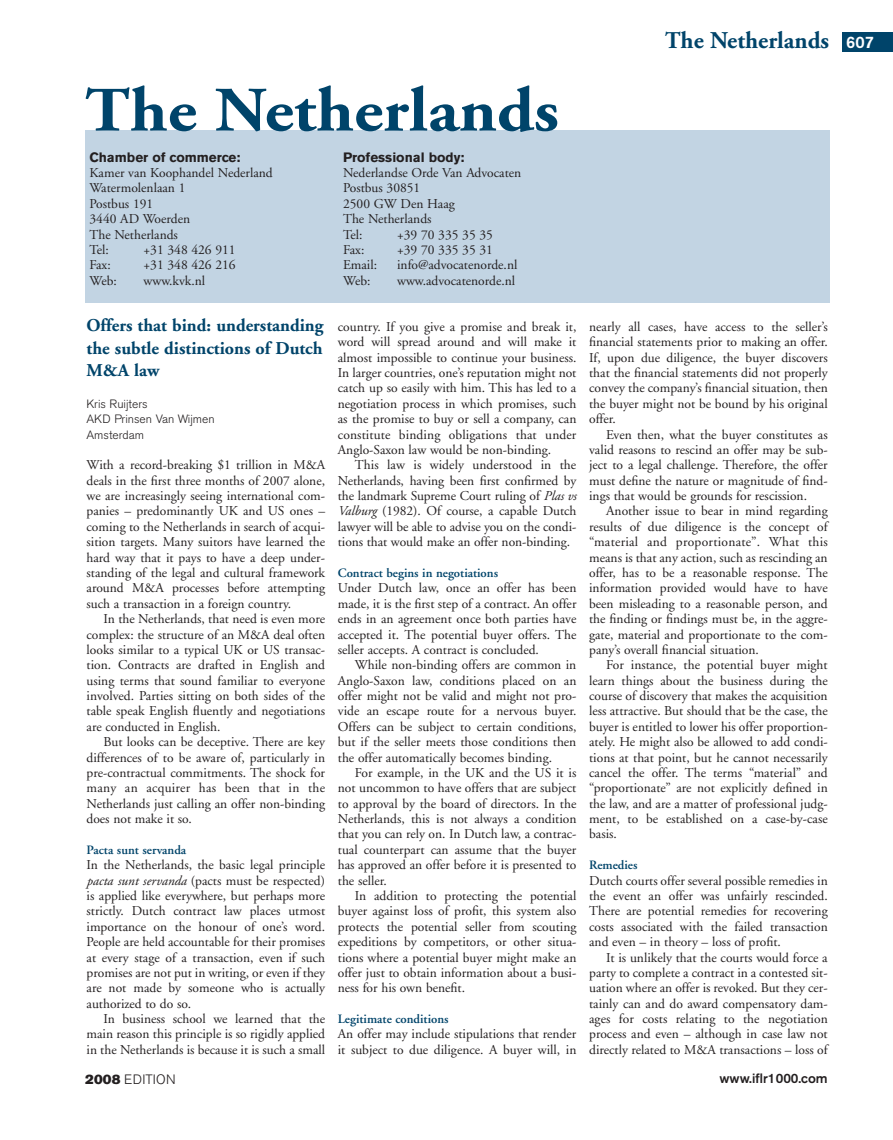
<style>
.page{position:relative;width:893px;height:1140px;background:#fff}
.page>*{position:absolute;margin:0;border:0;box-sizing:border-box;transform-origin:0 0}
.t1{font:700 63px "Adobe Garamond";color:#00446a;scale:1.1 1}
.t2{font:700 24px "Adobe Garamond";color:#00446a}
.t3{font:700 18px/22.5px "Adobe Garamond";color:#00446a;text-align:justify}
.t4{font:13.5px/15.5px "Adobe Garamond";color:#231f20;text-align:justify}
.t5{font:700 13.5px "Akzidenz Grotesk BE";color:#231f20}
.t6{font:500 13.5px "Akzidenz Grotesk BE";color:#231f20}
.t7{font:300 13.5px "Akzidenz Grotesk BE";letter-spacing:.02em;color:#231f20}
.t8{font:600 12.75px "Adobe Garamond";color:#00446a}
.t9{font:300 12px/15.3px "Akzidenz Grotesk BE";color:#231f20}
.s1{font-family:"Akzidenz Grotesk BE";font-weight:500;font-size:16.5px;color:#fff}
.s2{font-style:italic}
.s3{font-family:"Akzidenz Grotesk BE Super";font-weight:400}
</style>
<div class="page">
<div style="left:842px;top:32px;width:51px;height:19px;background:#00446a"></div>
<div style="left:85px;top:131px;width:744px;height:172px;background:#c2d4e3"></div>
<h2 class="t2" style="left:665px;top:31px;width:210px">The Netherlands <span class="s1">607</span></h2>
<h1 class="t1" style="left:85px;top:85px;width:432px">The Netherlands</h1>
<p class="t5" style="left:90px;top:152px;width:152px">Chamber of commerce:</p>
<p class="t4" style="left:90px;top:166px;width:185px;text-align:left">Kamer van Koophandel Nederland<br>Watermolenlaan 1<br>Postbus 191<br>3440 AD Woerden<br>The Netherlands<br>Tel:</p>
<p class="t4" style="left:144px;top:243px;width:94px">+31 348 426 911</p>
<p class="t4" style="left:90px;top:258px;width:23px">Fax:</p>
<p class="t4" style="left:144px;top:258px;width:94px">+31 348 426 216</p>
<p class="t4" style="left:90px;top:274px;width:29px">Web:</p>
<p class="t4" style="left:144px;top:274px;width:63px">www.kvk.nl</p>
<p class="t5" style="left:343px;top:152px;width:123px">Professional body:</p>
<p class="t4" style="left:343px;top:166px;width:180px;text-align:left">Nederlandse Orde Van Advocaten<br>Postbus 30851<br>2500 GW Den Haag<br>The Netherlands<br>Tel:</p>
<p class="t4" style="left:397px;top:228px;width:97px">+39 70 335 35 35</p>
<p class="t4" style="left:343px;top:243px;width:23px">Fax:</p>
<p class="t4" style="left:397px;top:243px;width:97px">+39 70 335 35 31</p>
<p class="t4" style="left:343px;top:258px;width:36px">Email:</p>
<p class="t4" style="left:397px;top:258px;width:122px">info@advocatenorde.nl</p>
<p class="t4" style="left:343px;top:274px;width:29px">Web:</p>
<p class="t4" style="left:397px;top:274px;width:120px">www.advocatenorde.nl</p>
<h3 class="t3" style="left:87px;top:316px;width:238px">Offers that bind: understanding the subtle distinctions of Dutch M&amp;A law</h3>
<p class="t9" style="left:87px;top:397px;width:130px">Kris Ruijters<br>AKD Prinsen Van Wijmen<br>Amsterdam</p>
<p class="t4" style="left:87px;top:458px;width:240px">With a record-breaking $1 trillion in M&amp;A deals in the first three months of 2007 alone, we are increasingly seeing international com&shy;panies – predominantly UK and US ones – coming to the Netherlands in search of acqui&shy;sition targets. Many suitors have learned the hard way that it pays to have a deep under&shy;standing of the legal and cultural framework around M&amp;A processes before attempting such a transaction in a foreign country.</p>
<p class="t4" style="left:87px;top:612px;width:240px;text-indent:17px">In the Netherlands, that need is even more complex: the structure of an M&amp;A deal often looks similar to a typical UK or US transac&shy;tion. Contracts are drafted in English and using terms that sound familiar to everyone involved. Parties sitting on both sides of the table speak English fluently and negotiations are conducted in English.</p>
<p class="t4" style="left:87px;top:735px;width:240px;text-indent:17px">But looks can be deceptive. There are key differences of to be aware of, particularly in pre-contractual commitments. The shock for many an acquirer has been that in the Netherlands just calling an offer non-binding does not make it so.</p>
<p class="t8" style="left:87px;top:844px;width:101px">Pacta sunt servanda</p>
<p class="t4" style="left:87px;top:858px;width:240px">In the Netherlands, the basic legal principle <span class="s2">pacta sunt servanda</span> (pacts must be respected) is applied like everywhere, but perhaps more strictly. Dutch contract law places utmost importance on the honour of one’s word.<br>People are held accountable for their promises at every stage of a transaction, even if such promises are not put in writing, or even if they are not made by someone who is actually authorized to do so.</p>
<p class="t4" style="left:87px;top:1012px;width:240px;text-indent:17px">In business school we learned that the main reason this principle is so rigidly applied in the Netherlands is because it is such a small</p>
<p class="t4" style="left:338px;top:320px;width:240px">country. If you give a promise and break it, word will spread around and will make it almost impossible to continue your business.<br>In larger countries, one’s reputation might not catch up so easily with him. This has led to a negotiation process in which promises, such as the promise to buy or sell a company, can constitute binding obligations that under Anglo-Saxon law would be non-binding.</p>
<p class="t4" style="left:338px;top:458px;width:240px;text-indent:17px">This law is widely understood in the Netherlands, having been first confirmed by the landmark Supreme Court ruling of <span class="s2">Plas vs Valburg</span> (1982). Of course, a capable Dutch lawyer will be able to advise you on the condi&shy;tions that would make an offer non-binding.</p>
<p class="t8" style="left:338px;top:568px;width:162px">Contract begins in negotiations</p>
<p class="t4" style="left:338px;top:581px;width:240px">Under Dutch law, once an offer has been made, it is the first step of a contract. An offer ends in an agreement once both parties have accepted it. The potential buyer offers. The seller accepts. A contract is concluded.</p>
<p class="t4" style="left:338px;top:658px;width:240px;text-indent:17px">While non-binding offers are common in Anglo-Saxon law, conditions placed on an offer might not be valid and might not pro&shy;vide an escape route for a nervous buyer.<br>Offers can be subject to certain conditions, but if the seller meets those conditions then the offer automatically becomes binding.</p>
<p class="t4" style="left:338px;top:766px;width:240px;text-indent:17px">For example, in the UK and the US it is not uncommon to have offers that are subject to approval by the board of directors. In the Netherlands, this is not always a condition that you can rely on. In Dutch law, a contrac&shy;tual counterpart can assume that the buyer has approved an offer before it is presented to the seller.</p>
<p class="t4" style="left:338px;top:889px;width:240px;text-indent:17px">In addition to protecting the potential buyer against loss of profit, this system also protects the potential seller from scouting expeditions by competitors, or other situa&shy;tions where a potential buyer might make an offer just to obtain information about a busi&shy;ness for his own benefit.</p>
<p class="t8" style="left:338px;top:1014px;width:112px">Legitimate conditions</p>
<p class="t4" style="left:338px;top:1027px;width:240px">An offer may include stipulations that render it subject to due diligence. A buyer will, in</p>
<p class="t4" style="left:589px;top:320px;width:240px">nearly all cases, have access to the seller’s financial statements prior to making an offer.<br>If, upon due diligence, the buyer discovers that the financial statements did not properly convey the company’s financial situation, then the buyer might not be bound by his original offer.</p>
<p class="t4" style="left:589px;top:428px;width:240px;text-indent:17px">Even then, what the buyer constitutes as valid reasons to rescind an offer may be sub&shy;ject to a legal challenge. Therefore, the offer must define the nature or magnitude of find&shy;ings that would be grounds for rescission.</p>
<p class="t4" style="left:589px;top:504px;width:240px;text-indent:17px">Another issue to bear in mind regarding results of due diligence is the concept of “material and proportionate”. What this means is that any action, such as rescinding an offer, has to be a reasonable response. The information provided would have to have been misleading to a reasonable person, and the finding or findings must be, in the aggre&shy;gate, material and proportionate to the com&shy;pany’s overall financial situation.</p>
<p class="t4" style="left:589px;top:658px;width:240px;text-indent:17px">For instance, the potential buyer might learn things about the business during the course of discovery that makes the acquisition less attractive. But should that be the case, the buyer is entitled to lower his offer proportion&shy;ately. He might also be allowed to add condi&shy;tions at that point, but he cannot necessarily cancel the offer. The terms “material” and “proportionate” are not explicitly defined in the law, and are a matter of professional judg&shy;ment, to be established on a case-by-case basis.</p>
<p class="t8" style="left:589px;top:860px;width:50px">Remedies</p>
<p class="t4" style="left:589px;top:873px;width:240px">Dutch courts offer several possible remedies in the event an offer was unfairly rescinded.<br>There are potential remedies for recovering costs associated with the failed transaction and even – in theory – loss of profit.</p>
<p class="t4" style="left:589px;top:950px;width:240px;text-indent:17px">It is unlikely that the courts would force a party to complete a contract in a contested sit&shy;uation where an offer is revoked. But they cer&shy;tainly can and do award compensatory dam&shy;ages for costs relating to the negotiation process and even – although in case law not directly related to M&amp;A transactions – loss of</p>
<p class="t7" style="left:85px;top:1073px;width:92px"><span class="s3">2008</span> EDITION</p>
<p class="t6" style="left:719px;top:1073px;width:110px">www.iflr1000.com</p>
</div>
